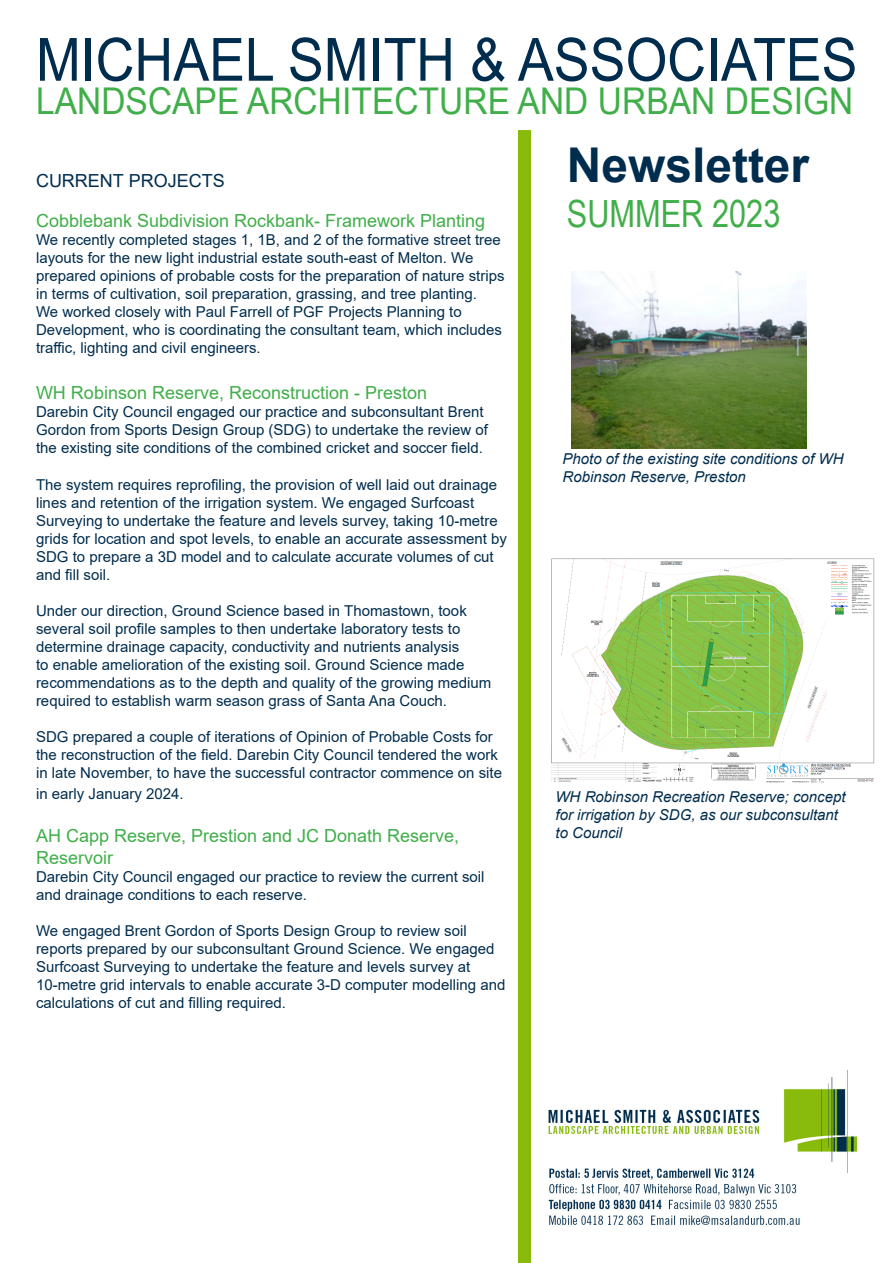
<style>
.page{position:relative;width:893px;height:1263px;background:#fff}
.page>*{position:absolute;margin:0;border:0;box-sizing:border-box;transform-origin:0 0}
.t1{font:59.7px "Arial Narrow";color:#002d4e;scale:1.1 1}
.t2{font:700 48px "Arial";color:#002d4e}
.t3{font:37.5px "Arial Narrow";color:#40ae49}
.t4{font:36.9px "Arial Narrow";color:#40ae49;scale:1.11 1}
.t5{font:18px/21.6px "Arial";color:#40ae49}
.t6{font:18px "Arial";color:#002d4e}
.t7{font:15px/18px "Arial";color:#002d4e}
.t8{font:italic 15px/18px "Arial";color:#002d4e}
</style>
<div class="page">
<div style="left:518px;top:130px;width:13px;height:1132px;background:#89bb0c"></div>
<img style="left:548px;top:1070px;width:309px;height:155px">
<img style="left:551px;top:559px;width:324px;height:224px">
<img style="left:571px;top:272px;width:236px;height:176px">
<h1 class="t1" style="left:36px;top:16px;width:748px">MICHAEL SMITH &amp; ASSOCIATES</h1>
<p class="t4" style="left:36px;top:74px;width:738px">LANDSCAPE ARCHITECTURE AND URBAN DESIGN</p>
<p class="t2" style="left:567px;top:131px;width:244px">Newsletter</p>
<p class="t5" style="left:36px;top:209px;width:451px">Cobblebank Subdivision Rockbank- Framework Planting</p>
<p class="t6" style="left:36px;top:169px;width:190px">CURRENT PROJECTS</p>
<p class="t3" style="left:567px;top:186px;width:215px">SUMMER 2023</p>
<p class="t7" style="left:36px;top:230px;width:470px">We recently completed stages 1, 1B, and 2 of the formative street tree layouts for the new light industrial estate south-east of Melton. We prepared opinions of probable costs for the preparation of nature strips in terms of cultivation, soil preparation, grassing, and tree planting.<br>We worked closely with Paul Farrell of PGF Projects Planning to Development, who is coordinating the consultant team, which includes traffic, lighting and civil engineers.</p>
<p class="t5" style="left:36px;top:382px;width:393px">WH Robinson Reserve, Reconstruction - Preston</p>
<p class="t7" style="left:36px;top:403px;width:453px">Darebin City Council engaged our practice and subconsultant Brent<br>Gordon from Sports Design Group (SDG) to undertake the review of the existing site conditions of the combined cricket and soccer field.</p>
<p class="t7" style="left:36px;top:475px;width:473px">The system requires reprofiling, the provision of well laid out drainage lines and retention of the irrigation system. We engaged Surfcoast Surveying to undertake the feature and levels survey, taking 10-metre grids for location and spot levels, to enable an accurate assessment by SDG to prepare a 3D model and to calculate accurate volumes of cut and fill soil.</p>
<p class="t7" style="left:36px;top:601px;width:457px">Under our direction, Ground Science based in Thomastown, took several soil profile samples to then undertake laboratory tests to determine drainage capacity, conductivity and nutrients analysis<br>to enable amelioration of the existing soil. Ground Science made recommendations as to the depth and quality of the growing medium required to establish warm season grass of Santa Ana Couch.</p>
<p class="t7" style="left:36px;top:727px;width:468px">SDG prepared a couple of iterations of Opinion of Probable Costs for the reconstruction of the field. Darebin City Council tendered the work in late November, to have the successful contractor commence on site</p>
<p class="t7" style="left:36px;top:785px;width:149px">in early January 2024.</p>
<p class="t5" style="left:36px;top:825px;width:425px">AH Capp Reserve, Prestion and JC Donath Reserve,<br>Reservoir</p>
<p class="t7" style="left:36px;top:867px;width:450px">Darebin City Council engaged our practice to review the current soil and drainage conditions to each reserve.</p>
<p class="t7" style="left:36px;top:921px;width:471px">We engaged Brent Gordon of Sports Design Group to review soil reports prepared by our subconsultant Ground Science. We engaged Surfcoast Surveying to undertake the feature and levels survey at 10-metre grid intervals to enable accurate 3-D computer modelling and calculations of cut and filling required.</p>
<p class="t8" style="left:562px;top:450px;width:282px">Photo of the existing site conditions of WH<br>Robinson Reserve, Preston</p>
<p class="t8" style="left:555px;top:788px;width:292px">WH Robinson Recreation Reserve; concept for irrigation by SDG, as our subconsultant to Council</p>
</div>
